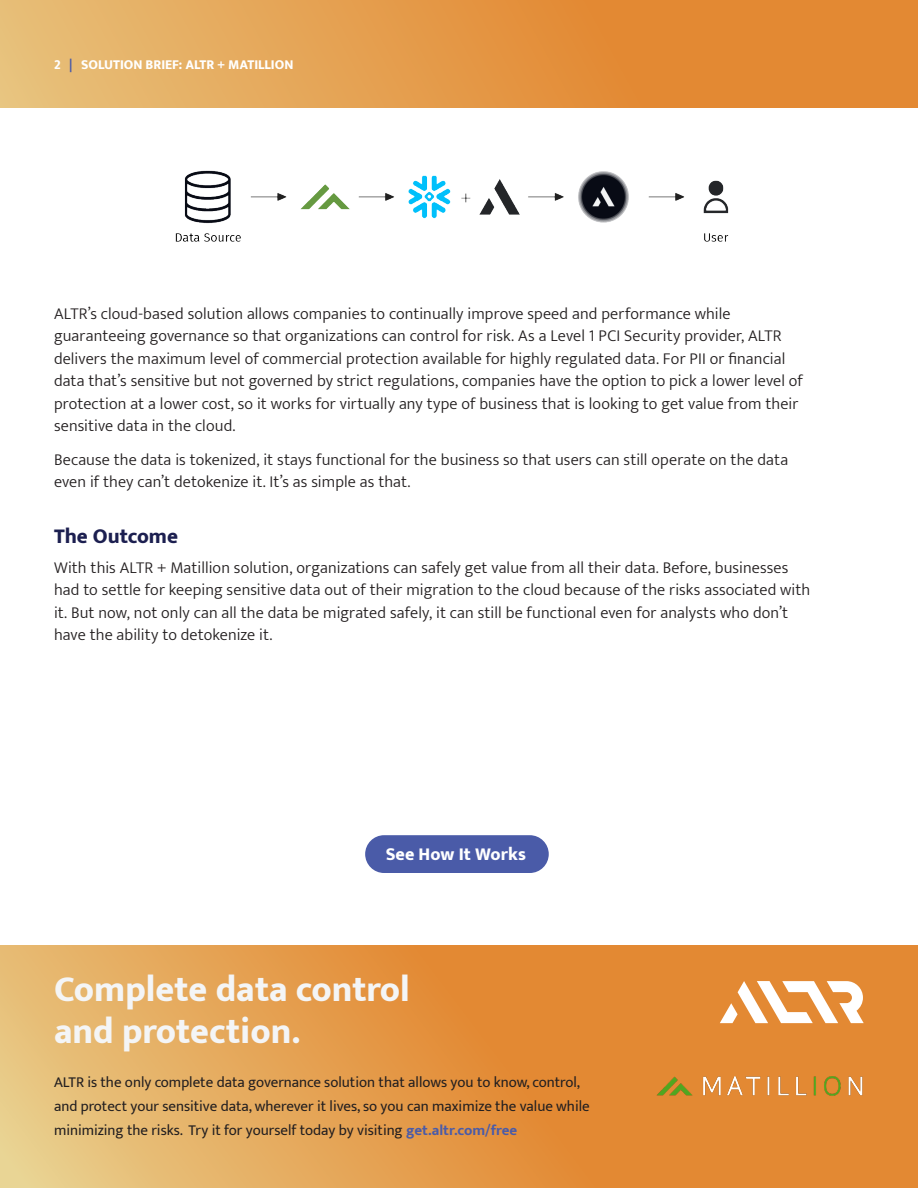
<style>
.page{position:relative;width:918px;height:1188px;background:#fff}
.page>*{position:absolute;margin:0;border:0;box-sizing:border-box;transform-origin:0 0}
.gray_subheads{font:800 36px/42px "Mukta";color:#f4f5f6}
.Black_Subheads{font:800 21px "Mukta";color:#1c1f50}
.Body_Paragraph{font:800 18px "Mukta";letter-spacing:.005em;color:#fff}
.BODY_COPY{font:300 16.5px/22.5px "Mukta";letter-spacing:.005em;color:#231f20}
.Footer-Paragraph_LP{font:15px/24px "Mukta";color:#231f20}
.Category{font:800 13.5px "Mukta";color:#fff}
.s1{color:#4a5ba8}
.s2{font-weight:700;color:#4a5ba8}
</style>
<div class="page">
<svg style="left:0;top:945px;width:918px;height:243px;background:#e49b4a"></svg>
<img style="left:175px;top:170px;width:554px;height:72px">
<div style="left:365px;top:835px;width:184px;height:38px;background:#4a5ba8;border-radius:19px"></div>
<svg style="left:720px;top:981px;width:144px;height:42px"></svg>
<div style="left:0;top:0;width:918px;height:107px;background:linear-gradient(to right,#e7bb73,#e27d23)"></div>
<img style="left:653px;top:1073px;width:213px;height:26px">
<p class="Category" style="left:54px;top:57px;width:241px">2 <span class="s1">|</span> SOLUTION BRIEF: ALTR + MATILLION</p>
<p class="BODY_COPY" style="left:54px;top:302px;width:750px">ALTR’s cloud-based solution allows companies to continually improve speed and performance while guaranteeing governance so that organizations can control for risk. As a Level 1 PCI Security provider, ALTR delivers the maximum level of commercial protection available for highly regulated data. For PII or financial data that’s sensitive but not governed by strict regulations, companies have the option to pick a lower level of protection at a lower cost, so it works for virtually any type of business that is looking to get value from their sensitive data in the cloud.</p>
<p class="BODY_COPY" style="left:54px;top:448px;width:736px">Because the data is tokenized, it stays functional for the business so that users can still operate on the data even if they can’t detokenize it. It’s as simple as that.</p>
<p class="Black_Subheads" style="left:54px;top:524px;width:126px">The Outcome</p>
<p class="BODY_COPY" style="left:54px;top:556px;width:758px">With this ALTR + Matillion solution, organizations can safely get value from all their data. Before, businesses had to settle for keeping sensitive data out of their migration to the cloud because of the risks associated with it. But now, not only can all the data be migrated safely, it can still be functional even for analysts who don’t have the ability to detokenize it.</p>
<p class="Body_Paragraph" style="left:386px;top:843px;width:142px">See How It Works</p>
<p class="gray_subheads" style="left:54px;top:968px;width:357px">Complete data control and protection.</p>
<p class="Footer-Paragraph_LP" style="left:54px;top:1069px;width:537px">ALTR is the only complete data governance solution that allows you to know, control, and protect your sensitive data, wherever it lives, so you can maximize the value while minimizing the risks. Try it for yourself today by visiting <span class="s2">get.altr.com/free</span></p>
</div>
